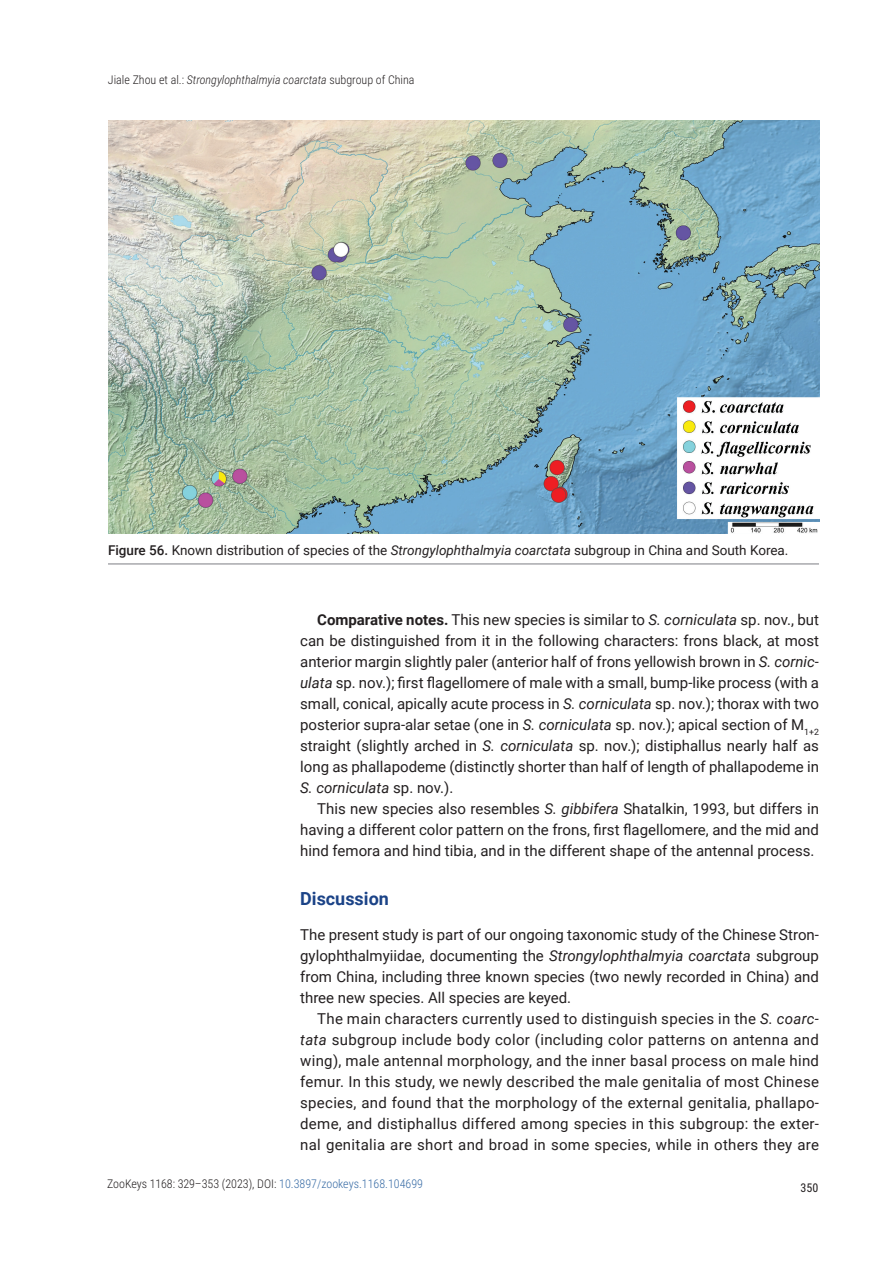
<style>
.page{position:relative;width:893px;height:1263px;background:#fff}
.page>*{position:absolute;margin:0;border:0;box-sizing:border-box;transform-origin:0 0}
.t1{font:700 18px "Roboto";color:#1b4387}
.t2{font:15px/21px "Roboto";color:#231f20;text-align:justify}
.t3{font:13.5px "Roboto";color:#231f20}
.t4{font:300 12px "Roboto Condensed";color:#231f20}
.t5{font:12px "Roboto Condensed";color:#231f20}
.s1{font-style:italic}
.s2{font-weight:500}
.s3{font-weight:700}
.s4{color:#376ba5}
</style>
<div class="page">
<hr style="left:108px;top:563px;width:711px;height:2px;background:#a8a9ad">
<img style="left:108px;top:121px;width:711px;height:413px">
<p class="t4" style="left:108px;top:71px;width:308px">Jiale Zhou et al.: <span class="s1">Strongylophthalmyia coarctata</span> subgroup of China</p>
<p class="t3" style="left:108px;top:540px;width:682px"><span class="s2">Figure 56.</span> Known distribution of species of the <span class="s1">Strongylophthalmyia coarctata</span> subgroup in China and South Korea.</p>
<p class="t2" style="left:300px;top:608px;width:520px;text-indent:17px"><span class="s3">Comparative notes.</span> This new species is similar to <span class="s1">S. corniculata</span> sp. nov., but can be distinguished from it in the following characters: frons black, at most anterior margin slightly paler (anterior half of frons yellowish brown in <span class="s1">S. cornic&shy;ulata</span> sp. nov.); first flagellomere of male with a small, bump-like process (with a small, conical, apically acute process in <span class="s1">S. corniculata</span> sp. nov.); thorax with two posterior supra-alar setae (one in <span class="s1">S. corniculata</span> sp. nov.); apical section of M<sub>1+2 </sub>straight (slightly arched in <span class="s1">S. corniculata</span> sp. nov.); distiphallus nearly half as long as phallapodeme (distinctly shorter than half of length of phallapodeme in <span class="s1">S. corniculata</span> sp. nov.).</p>
<p class="t2" style="left:300px;top:797px;width:520px;text-indent:17px">This new species also resembles <span class="s1">S. gibbifera</span> Shatalkin, 1993, but differs in having a different color pattern on the frons, first flagellomere, and the mid and hind femora and hind tibia, and in the different shape of the antennal process.</p>
<p class="t1" style="left:300px;top:885px;width:90px">Discussion</p>
<p class="t2" style="left:300px;top:923px;width:520px">The present study is part of our ongoing taxonomic study of the Chinese Stron&shy;gylophthalmyiidae, documenting the <span class="s1">Strongylophthalmyia coarctata</span> subgroup from China, including three known species (two newly recorded in China) and three new species. All species are keyed.</p>
<p class="t2" style="left:300px;top:1007px;width:520px;text-indent:17px">The main characters currently used to distinguish species in the <span class="s1">S. coarc&shy;tata</span> subgroup include body color (including color patterns on antenna and wing), male antennal morphology, and the inner basal process on male hind femur. In this study, we newly described the male genitalia of most Chinese species, and found that the morphology of the external genitalia, phallapo&shy;deme, and distiphallus differed among species in this subgroup: the exter&shy;nal genitalia are short and broad in some species, while in others they are</p>
<p class="t4" style="left:107px;top:1175px;width:318px">ZooKeys 1168: 329–353 (2023), DOI: <span class="s4">10.3897/zookeys.1168.104699</span></p>
<p class="t5" style="left:801px;top:1179px;width:19px">350</p>
</div>
